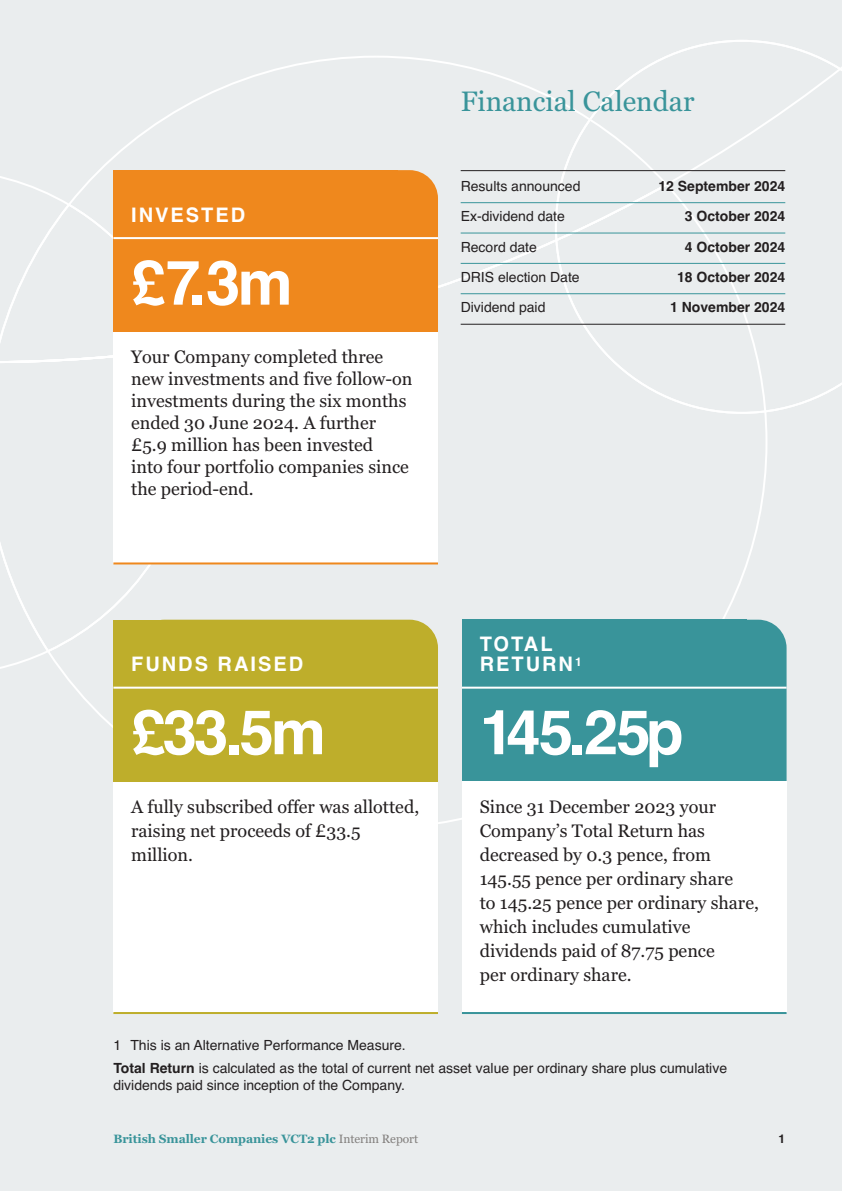
<style>
.page{position:relative;width:842px;height:1191px;background:#eaedee}
.page>*{position:absolute;margin:0;border:0;box-sizing:border-box;transform-origin:0 0}
.t1{font:700 62px "Helvetica";letter-spacing:-.05em;color:#fff}
.t2{font:28px "Georgia";color:#39949a}
.t3{font:700 20px/20px "Helvetica";letter-spacing:.1em;color:#fff}
.t4{font:18px/24px "Georgia";color:#231f20}
.t5{font:14px/22.4px "Helvetica";color:#231f20}
.t6{font:700 14px "Helvetica";color:#231f20}
.t7{font:700 12px "Georgia";letter-spacing:-.005em;color:#39949a}
.t8{font:700 12px "Helvetica";color:#231f20}
.s1{font-weight:700}
.s2{font-weight:400;color:#827f7d}
</style>
<div class="page">
<svg style="left:101px;top:56px;width:454px;height:269px"></svg>
<svg style="left:0;top:168px;width:185px;height:509px"></svg>
<svg style="left:555px;top:40px;width:287px;height:374px"></svg>
<hr style="left:461px;top:170px;width:324px;height:1px;background:#231f20">
<hr style="left:461px;top:202px;width:324px;height:1px;background:#39949a">
<hr style="left:461px;top:233px;width:324px;height:1px;background:#39949a">
<hr style="left:461px;top:263px;width:324px;height:1px;background:#39949a">
<hr style="left:461px;top:293px;width:324px;height:1px;background:#39949a">
<hr style="left:461px;top:324px;width:324px;height:1px;background:#231f20">
<div style="left:485px;top:619px;width:301px;height:381px;background:#39949a;border-radius:28px"></div>
<div style="left:462px;top:619px;width:285px;height:392px;background:#39949a"></div>
<div style="left:462px;top:781px;width:324px;height:232px;background:#fff"></div>
<hr style="left:462px;top:1012px;width:324px;height:2px;background:#39949a">
<hr style="left:462px;top:686px;width:324px;height:2px;background:#fff">
<div style="left:136px;top:619px;width:302px;height:384px;background:#beae2b;border-radius:28px"></div>
<div style="left:113px;top:619px;width:285px;height:381px;background:#beae2b"></div>
<div style="left:113px;top:781px;width:325px;height:231px;background:#fff"></div>
<hr style="left:113px;top:1012px;width:325px;height:2px;background:#beae2b">
<hr style="left:113px;top:686px;width:325px;height:2px;background:#fff">
<div style="left:136px;top:170px;width:302px;height:393px;background:#ef881d;border-radius:28px"></div>
<div style="left:113px;top:170px;width:285px;height:393px;background:#ef881d"></div>
<div style="left:113px;top:332px;width:325px;height:231px;background:#fff"></div>
<hr style="left:113px;top:562px;width:325px;height:2px;background:#ef881d">
<hr style="left:113px;top:237px;width:325px;height:2px;background:#fff">
<p class="t3" style="left:131px;top:207px;width:116px">INVESTED</p>
<h1 class="t1" style="left:131px;top:260px;width:163px">£7.3m</h1>
<p class="t4" style="left:131px;top:347px;width:283px;line-height:22px">Your Company completed three new investments and five follow-on investments during the six months ended 30 June 2024. A further £5.9 million has been invested<br>into four portfolio companies since the period-end.</p>
<h2 class="t2" style="left:461px;top:90px;width:235px">Financial Calendar</h2>
<p class="t5" style="left:461px;top:176px;width:121px">Results announced</p>
<p class="t6" style="left:658px;top:181px;width:128px">12 September 2024</p>
<p class="t5" style="left:461px;top:207px;width:106px">Ex-dividend date</p>
<p class="t6" style="left:685px;top:211px;width:102px">3 October 2024</p>
<p class="t5" style="left:461px;top:237px;width:78px">Record date</p>
<p class="t6" style="left:685px;top:242px;width:102px">4 October 2024</p>
<p class="t5" style="left:461px;top:267px;width:121px">DRIS election Date</p>
<p class="t6" style="left:677px;top:272px;width:110px">18 October 2024</p>
<p class="t5" style="left:461px;top:298px;width:86px">Dividend paid</p>
<p class="t6" style="left:670px;top:302px;width:117px">1 November 2024</p>
<p class="t3" style="left:131px;top:656px;width:173px">FUNDS RAISED</p>
<h1 class="t1" style="left:131px;top:709px;width:196px">£33.5m</h1>
<p class="t4" style="left:131px;top:795px;width:290px">A fully subscribed offer was allotted, raising net proceeds of £33.5 million.</p>
<p class="t3" style="left:480px;top:636px;width:104px">TOTAL<br>RETURN<sup>1</sup></p>
<h1 class="t1" style="left:480px;top:709px;width:205px">145.25p</h1>
<p class="t4" style="left:480px;top:795px;width:281px">Since 31 December 2023 your<br>Company’s Total Return has decreased by 0.3 pence, from<br>145.55 pence per ordinary share<br>to 145.25 pence per ordinary share, which includes cumulative dividends paid of 87.75 pence<br>per ordinary share.</p>
<p class="t5" style="left:113px;top:1035px;width:615px">1 This is an Alternative Performance Measure.<br><span class="s1">Total Return</span> is calculated as the total of current net asset value per ordinary share plus cumulative</p>
<p class="t5" style="left:113px;top:1074px;width:293px">dividends paid since inception of the Company.</p>
<p class="t7" style="left:113px;top:1132px;width:306px">British Smaller Companies VCT2 plc <span class="s2">Interim Report</span></p>
<p class="t8" style="left:779px;top:1134px;width:8px">1</p>
</div>
